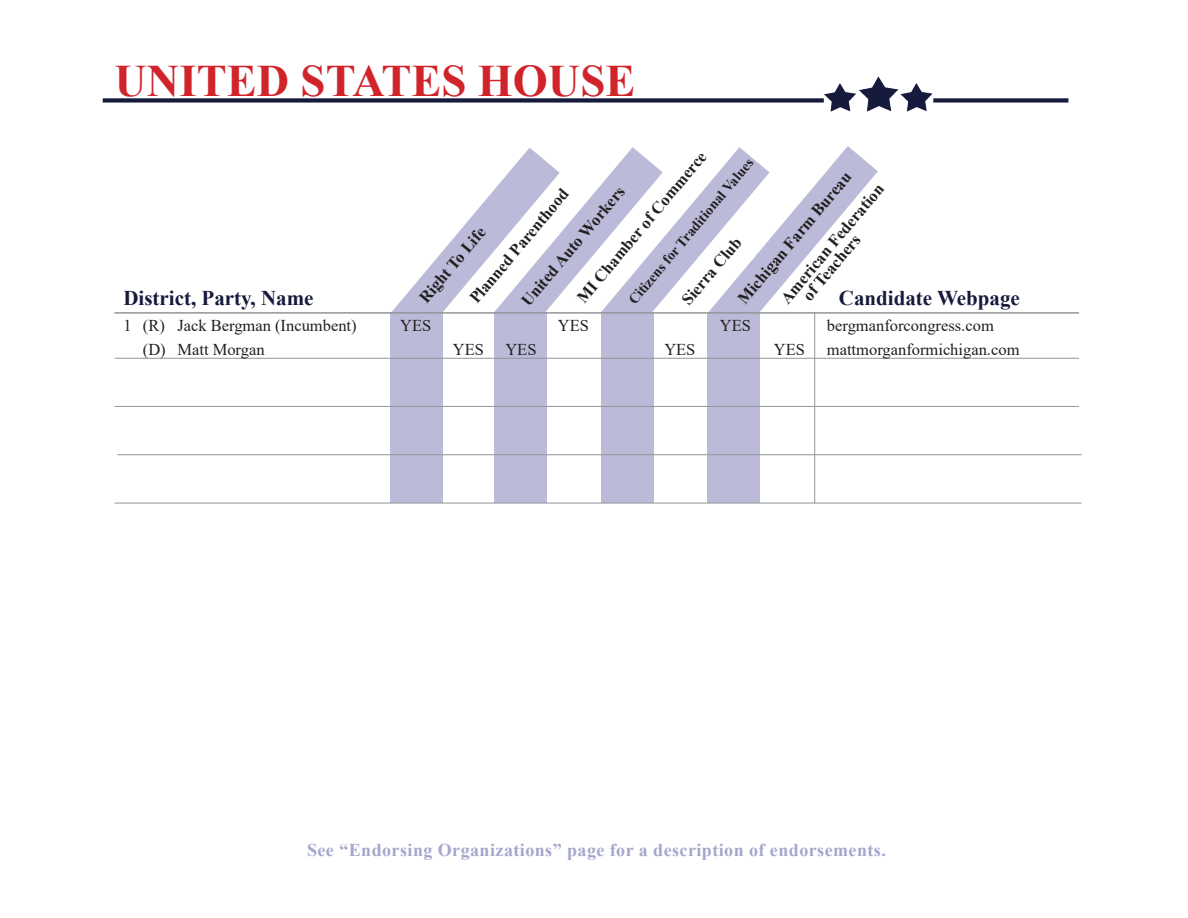
<style>
.page{position:relative;width:1188px;height:918px;background:#fff}
.page>*{position:absolute;margin:0;border:0;box-sizing:border-box;transform-origin:0 0}
.t1{font:700 45px "Times New Roman";color:#d1232a}
.t2{font:700 21px "Times New Roman";color:#161a3c}
.t3{font:700 18px "Times New Roman";letter-spacing:.025em;color:#a5a6cc}
.t4{font:700 16.5px "Times New Roman";color:#231f20}
.t5{font:16.5px "Times New Roman";color:#231f20}
.t6{font:700 14.25px "Times New Roman";color:#231f20}
</style>
<div class="page">
<img style="left:102px;top:76px;width:967px;height:36px">
<div style="left:601px;top:313px;width:52px;height:190px;background:#bbbbd9"></div>
<div style="left:494px;top:313px;width:52px;height:190px;background:#bbbbd9"></div>
<div style="left:391px;top:313px;width:52px;height:190px;background:#bbbbd9"></div>
<div style="left:708px;top:314px;width:52px;height:189px;background:#bbbbd9"></div>
<hr style="left:115px;top:358px;width:964px;height:1px;background:#939598">
<hr style="left:114px;top:406px;width:965px;height:1px;background:#939598">
<hr style="left:117px;top:454px;width:965px;height:1px;background:#939598">
<hr style="left:114px;top:503px;width:968px;height:1px;background:#939598">
<hr style="left:814px;top:312px;width:1px;height:191px;background:#939598">
<svg style="left:390px;top:146px;width:488px;height:193px"></svg>
<hr style="left:114px;top:312px;width:965px;height:2px;background:#939598">
<h1 class="t1" style="left:114px;top:48px;width:522px">UNITED STATES HOUSE</h1>
<p class="t2" style="left:123px;top:283px;width:192px">District, Party, Name</p>
<p class="t4" style="left:571px;top:293px;width:193px;rotate:-50deg">MI Chamber of Commerce</p>
<p class="t6" style="left:624px;top:295px;width:187px;rotate:-50deg">Citizens for Traditional Values</p>
<p class="t4" style="left:732px;top:294px;width:168px;rotate:-50deg">Michigan Farm Bureau</p>
<p class="t4" style="left:775px;top:294px;width:152px;rotate:-50deg">American Federation</p>
<p class="t4" style="left:515px;top:296px;width:152px;rotate:-50deg">United Auto Workers</p>
<p class="t4" style="left:464px;top:293px;width:146px;rotate:-50deg">Planned Parenthood</p>
<p class="t4" style="left:413px;top:293px;width:95px;rotate:-50deg">Right To Life</p>
<p class="t4" style="left:797px;top:291px;width:82px;rotate:-50deg">of Teachers</p>
<p class="t4" style="left:676px;top:295px;width:84px;rotate:-50deg">Sierra Club</p>
<p class="t2" style="left:839px;top:283px;width:183px">Candidate Webpage</p>
<p class="t5" style="left:123px;top:313px;width:235px">1 (R) Jack Bergman (Incumbent)</p>
<p class="t5" style="left:400px;top:313px;width:33px">YES</p>
<p class="t5" style="left:558px;top:313px;width:33px">YES</p>
<p class="t5" style="left:720px;top:313px;width:33px">YES</p>
<p class="t5" style="left:827px;top:313px;width:168px">bergmanforcongress.com</p>
<p class="t5" style="left:143px;top:337px;width:123px">(D) Matt Morgan</p>
<p class="t5" style="left:453px;top:337px;width:33px">YES</p>
<p class="t5" style="left:505px;top:337px;width:33px">YES</p>
<p class="t5" style="left:664px;top:337px;width:33px">YES</p>
<p class="t5" style="left:774px;top:337px;width:33px">YES</p>
<p class="t5" style="left:827px;top:337px;width:194px">mattmorganformichigan.com</p>
<p class="t3" style="left:307px;top:837px;width:580px">See “Endorsing Organizations” page for a description of endorsements.</p>
</div>
